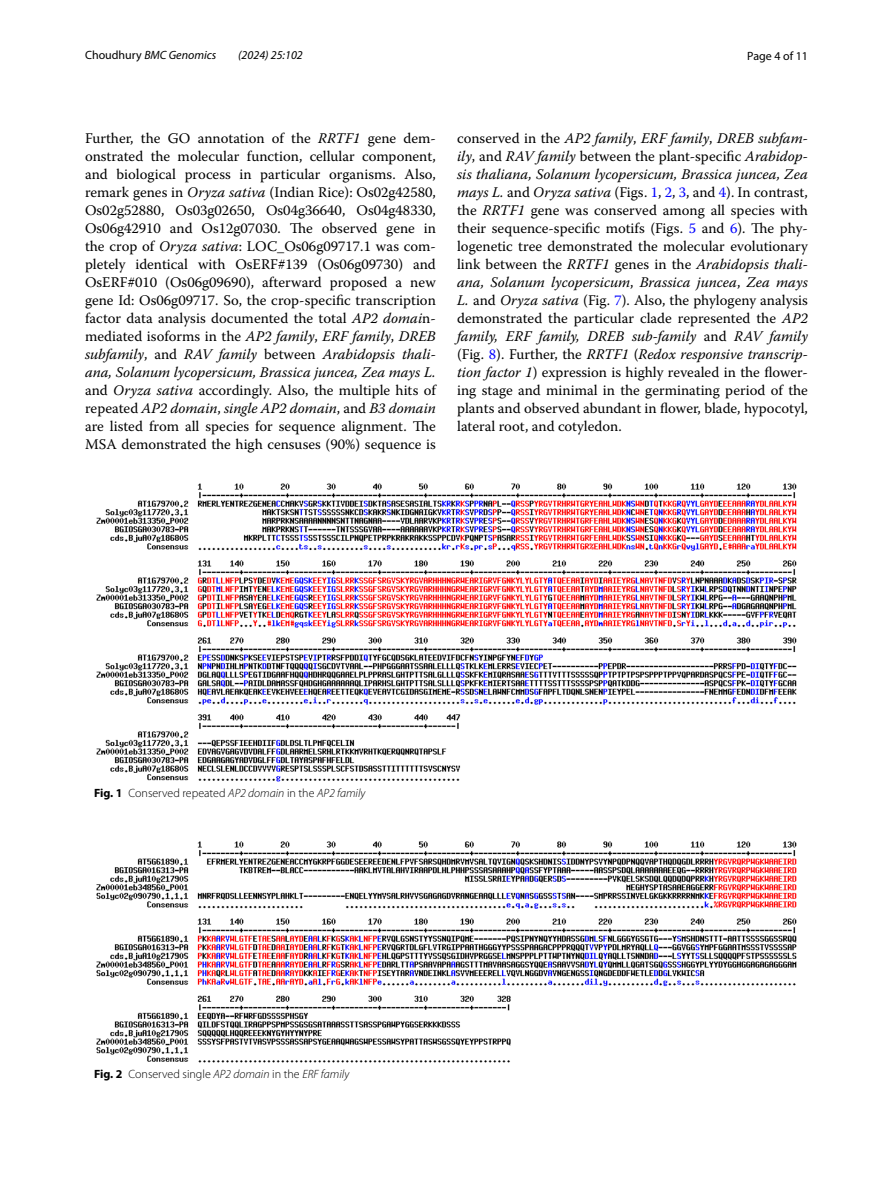
<style>
.page{position:relative;width:893px;height:1187px;background:#fff}
.page>*{position:absolute;margin:0;border:0;box-sizing:border-box;transform-origin:0 0}
.t1{font:14.7px/18px "Warnock Pro";color:#000;text-align:justify}
.t2{font:300 12px "Myriad Pro";color:#000}
.t3{font:italic 12px "Myriad Pro";color:#000}
.t4{font:12px "Myriad Pro";color:#000}
.s1{font-style:normal}
.s2{font-style:italic}
.s3{color:#00f}
.s4{font-weight:700}
</style>
<div class="page">
<img style="left:96px;top:483px;width:701px;height:298px">
<img style="left:96px;top:841px;width:701px;height:221px">
<p class="t3" style="left:85px;top:48px;width:133px"><span class="s1">Choudhury</span> BMC Genomics</p>
<p class="t3" style="left:238px;top:48px;width:66px">(2024) 25:102</p>
<p class="t4" style="left:747px;top:48px;width:62px">Page 4 of 11</p>
<p class="t1" style="left:85px;top:128px;width:352px">Further, the GO annotation of the <span class="s2">RRTF1</span> gene dem&shy;onstrated the molecular function, cellular component, and biological process in particular organisms. Also, remark genes in <span class="s2">Oryza sativa</span> (Indian Rice): Os02g42580, Os02g52880, Os03g02650, Os04g36640, Os04g48330, Os06g42910 and Os12g07030. The observed gene in the crop of <span class="s2">Oryza sativa</span>: LOC_Os06g09717.1 was com&shy;pletely identical with OsERF#139 (Os06g09730) and OsERF#010 (Os06g09690), afterward proposed a new gene Id: Os06g09717. So, the crop-specific transcription factor data analysis documented the total <span class="s2">AP2 domai</span>n&shy;mediated isoforms in the <span class="s2">AP2 family</span>, <span class="s2">ERF family</span>, <span class="s2">DREB subfamily</span>, and <span class="s2">RAV family</span> between <span class="s2">Arabidopsis thali&shy;ana, Solanum lycopersicum, Brassica juncea, Zea mays L. </span>and <span class="s2">Oryza sativa</span> accordingly. Also, the multiple hits of repeated <span class="s2">AP2 domain</span>, <span class="s2">single AP2 domain</span>, and <span class="s2">B3 domain </span>are listed from all species for sequence alignment. The MSA demonstrated the high censuses (90%) sequence is</p>
<p class="t1" style="left:457px;top:128px;width:352px">conserved in the <span class="s2">AP2 family</span>, <span class="s2">ERF family</span>, <span class="s2">DREB subfam&shy;ily</span>, and <span class="s2">RAV family</span> between the plant-specific <span class="s2">Arabidop&shy;sis thaliana, Solanum lycopersicum, Brassica juncea, Zea mays L.</span> and <span class="s2">Oryza sativa</span> (Figs. <span class="s3">1</span>, <span class="s3">2</span>, <span class="s3">3</span>, and <span class="s3">4</span>). In contrast, the <span class="s2">RRTF1</span> gene was conserved among all species with their sequence-specific motifs (Figs. <span class="s3">5</span> and <span class="s3">6</span>). The phy&shy;logenetic tree demonstrated the molecular evolutionary link between the <span class="s2">RRTF1</span> genes in the <span class="s2">Arabidopsis thali&shy;ana, Solanum lycopersicum</span>, <span class="s2">Brassica juncea</span>, <span class="s2">Zea mays L.</span> and <span class="s2">Oryza sativa</span> (Fig. <span class="s3">7</span>). Also, the phylogeny analysis demonstrated the particular clade represented the <span class="s2">AP2 family, ERF family, DREB sub-family</span> and <span class="s2">RAV family </span>(Fig. <span class="s3">8</span>). Further, the <span class="s2">RRTF1</span> (<span class="s2">Redox responsive transcrip&shy;tion factor 1</span>) expression is highly revealed in the flower&shy;ing stage and minimal in the germinating period of the plants and observed abundant in flower, blade, hypocotyl, lateral root, and cotyledon.</p>
<p class="t2" style="left:94px;top:786px;width:273px"><span class="s4">Fig. 1</span> Conserved repeated <span class="s2">AP2 domain</span> in the <span class="s2">AP2 family</span></p>
<p class="t2" style="left:94px;top:1067px;width:257px"><span class="s4">Fig. 2</span> Conserved single <span class="s2">AP2 domain</span> in the <span class="s2">ERF family</span></p>
</div>
